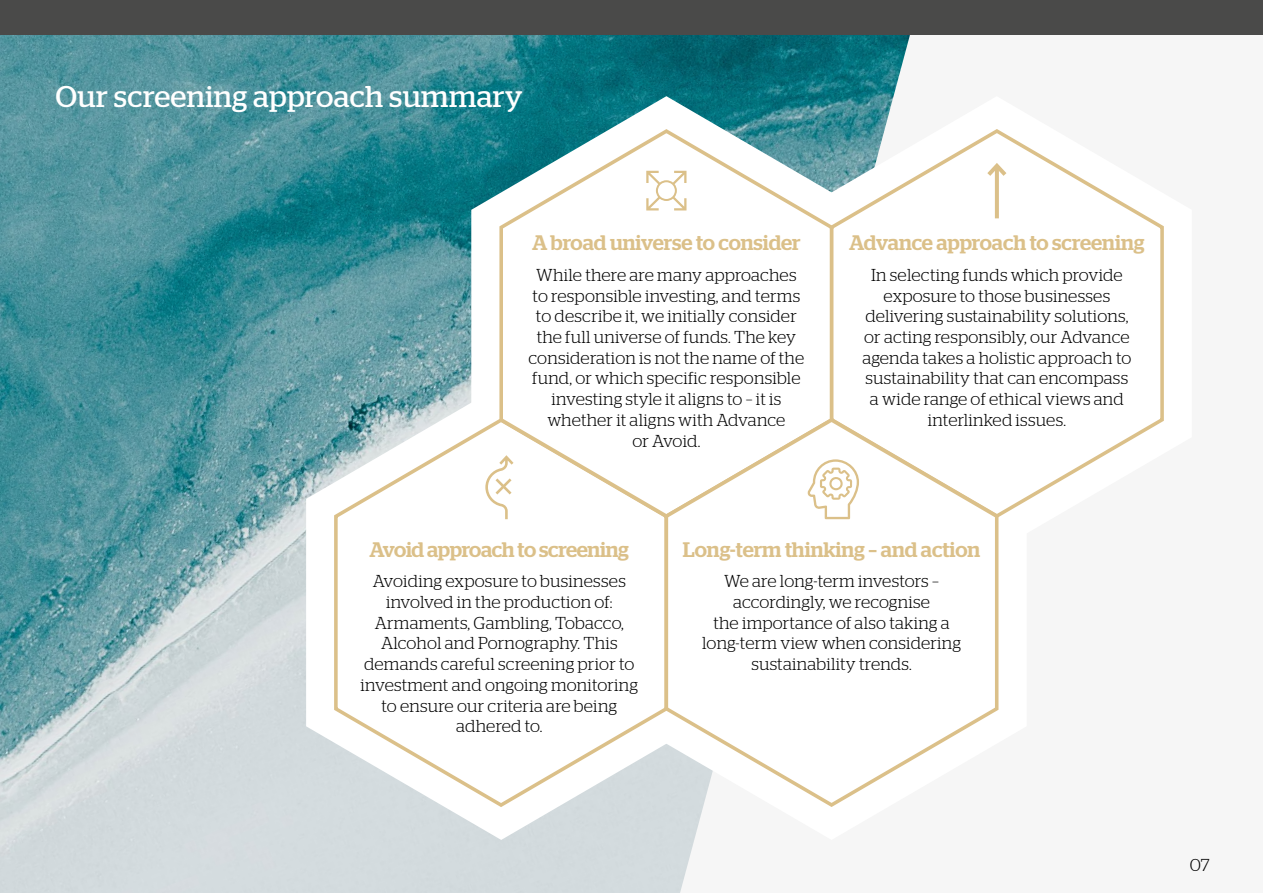
<style>
.page{position:relative;width:1263px;height:893px;background:#fff}
.page>*{position:absolute;margin:0;border:0;box-sizing:border-box;transform-origin:0 0}
.t1{font:30px "Stag";letter-spacing:.015em;color:#fff}
.t2{font:500 21px "Stag";letter-spacing:-.005em;color:#dbc089}
.t3{font:300 17.25px/20.7px "Stag";letter-spacing:.01em;color:#000;text-align:center}
</style>
<div class="page">
<div style="left:0;top:35px;width:1263px;height:858px;background:#f6f6f6"></div>
<img style="left:0;top:35px;width:910px;height:858px">
<svg style="left:861px;top:96px;width:49px;height:31px"></svg>
<svg style="left:696px;top:809px;width:214px;height:31px"></svg>
<svg style="left:471px;top:96px;width:390px;height:289px"></svg>
<svg style="left:306px;top:385px;width:390px;height:455px;fill:#d3dbde"></svg>
<svg style="left:332px;top:416px;width:331px;height:393px"></svg>
<svg style="left:498px;top:127px;width:330px;height:393px"></svg>
<svg style="left:828px;top:127px;width:336px;height:389px"></svg>
<svg style="left:663px;top:416px;width:338px;height:393px"></svg>
<svg style="left:646px;top:171px;width:40px;height:39px"></svg>
<svg style="left:807px;top:459px;width:52px;height:60px"></svg>
<hr style="left:995px;top:166px;width:4px;height:52px;background:#dbc089">
<svg style="left:983px;top:160px;width:28px;height:20px"></svg>
<svg style="left:485px;top:455px;width:28px;height:64px"></svg>
<div style="left:0;top:0;width:1263px;height:35px;background:#4a4a49"></div>
<h1 class="t1" style="left:55px;top:80px;width:469px">Our screening approach summary</h1>
<p class="t2" style="left:532px;top:230px;width:270px">A broad universe to consider</p>
<p class="t3" style="left:529px;top:264px;width:277px">While there are many approaches to responsible investing, and terms to describe it, we initially consider the full universe of funds. The key consideration is not the name of the fund, or which specific responsible investing style it aligns to – it is whether it aligns with Advance<br>or Avoid.</p>
<p class="t2" style="left:849px;top:230px;width:297px">Advance approach to screening</p>
<p class="t3" style="left:862px;top:264px;width:270px">In selecting funds which provide exposure to those businesses delivering sustainability solutions, or acting responsibly, our Advance agenda takes a holistic approach to sustainability that can encompass a wide range of ethical views and interlinked issues.</p>
<p class="t2" style="left:370px;top:537px;width:261px">Avoid approach to screening</p>
<p class="t3" style="left:361px;top:571px;width:279px">Avoiding exposure to businesses involved in the production of:<br>Armaments, Gambling, Tobacco,<br>Alcohol and Pornography. This demands careful screening prior to investment and ongoing monitoring to ensure our criteria are being adhered to.</p>
<p class="t2" style="left:683px;top:537px;width:299px">Long-term thinking – and action</p>
<p class="t3" style="left:702px;top:571px;width:260px">We are long-term investors – accordingly, we recognise<br>the importance of also taking a long-term view when considering sustainability trends.</p>
<p class="t3" style="left:1190px;top:854px;width:22px">07</p>
</div>
